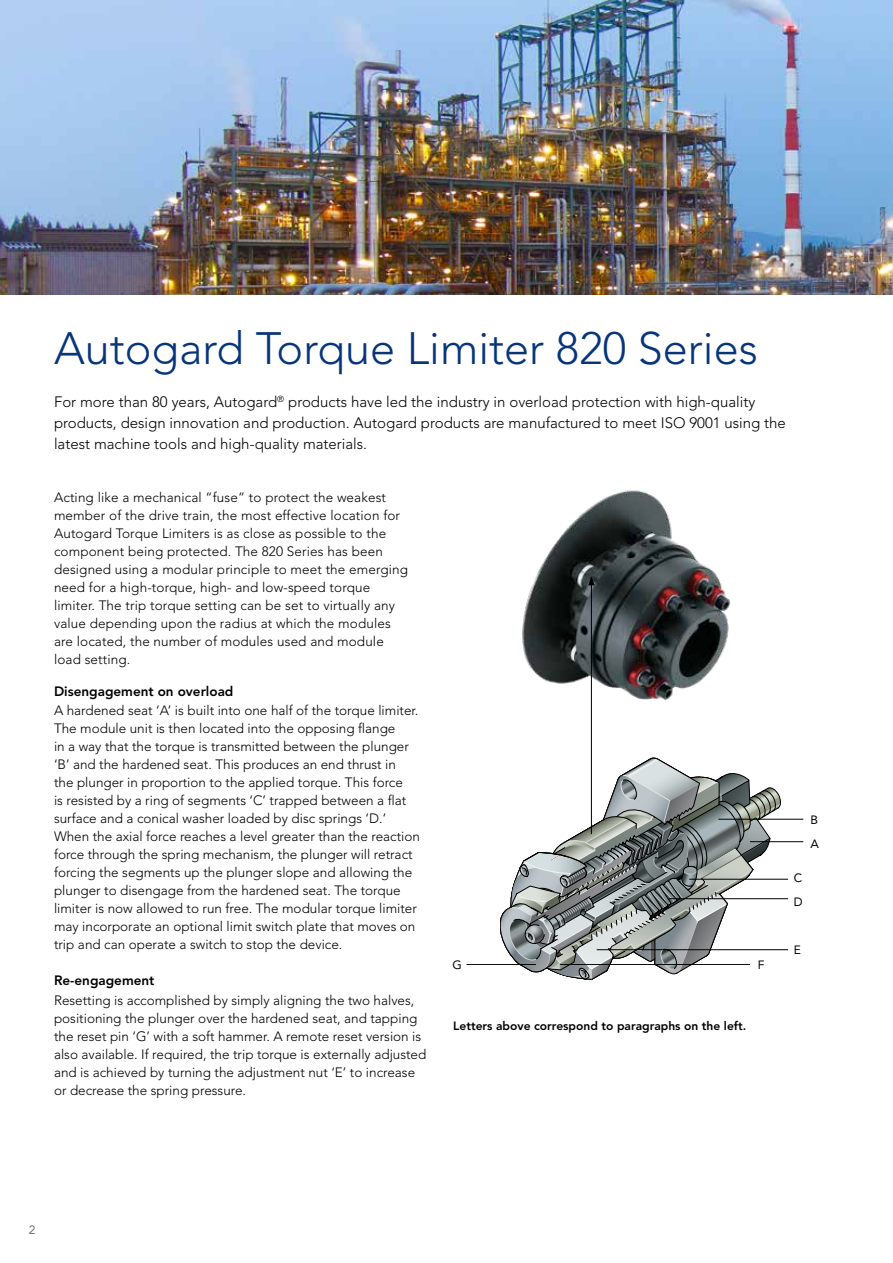
<style>
.page{position:relative;width:893px;height:1263px;background:#fff}
.page>*{position:absolute;margin:0;border:0;box-sizing:border-box;transform-origin:0 0}
.t1{font:300 45px "Avenir LT Std";color:#06357a}
.t2{font:300 15px/21px "Avenir LT Std";color:#000}
.t3{font:300 13.5px/18px "Avenir LT Std";color:#000}
.t4{font:800 13.5px "Avenir LT Std";color:#000}
.t5{font:800 12px "Avenir LT Std";color:#000}
.t6{font:12px "Avenir LT Std";color:#000}
.t7{font:12px "Avenir LT Std";color:#6d6e71}
</style>
<div class="page">
<svg style="left:500px;top:758px;width:281px;height:222px"></svg>
<hr style="left:750px;top:841px;width:53px;height:1px;background:#000">
<hr style="left:718px;top:819px;width:85px;height:1px;background:#000">
<img style="left:0;top:0;width:893px;height:295px">
<hr style="left:689px;top:879px;width:99px;height:1px;background:#000">
<hr style="left:669px;top:898px;width:119px;height:1px;background:#000">
<hr style="left:466px;top:964px;width:70px;height:1px;background:#000">
<hr style="left:597px;top:949px;width:191px;height:1px;background:#000">
<img style="left:522px;top:490px;width:209px;height:222px">
<hr style="left:560px;top:964px;width:190px;height:1px;background:#000">
<hr style="left:591px;top:583px;width:1px;height:251px;background:#000">
<svg style="left:588px;top:576px;width:7px;height:9px"></svg>
<h1 class="t1" style="left:54px;top:322px;width:705px">Autogard Torque Limiter 820 Series</h1>
<p class="t2" style="left:54px;top:391px;width:733px">For more than 80 years, Autogard<sup>®</sup> products have led the industry in overload protection with high-quality products, design innovation and production. Autogard products are manufactured to meet ISO 9001 using the latest machine tools and high-quality materials.</p>
<p class="t3" style="left:54px;top:489px;width:356px">Acting like a mechanical “fuse” to protect the weakest member of the drive train, the most effective location for Autogard Torque Limiters is as close as possible to the component being protected. The 820 Series has been designed using a modular principle to meet the emerging need for a high-torque, high- and low-speed torque limiter. The trip torque setting can be set to virtually any value depending upon the radius at which the modules are located, the number of modules used and module load setting.</p>
<p class="t4" style="left:54px;top:683px;width:181px">Disengagement on overload</p>
<p class="t3" style="left:54px;top:702px;width:367px">A hardened seat ‘A’ is built into one half of the torque limiter.<br>The module unit is then located into the opposing flange<br>in a way that the torque is transmitted between the plunger ‘B’ and the hardened seat. This produces an end thrust in<br>the plunger in proportion to the applied torque. This force<br>is resisted by a ring of segments ‘C’ trapped between a flat surface and a conical washer loaded by disc springs ‘D.’ When the axial force reaches a level greater than the reaction force through the spring mechanism, the plunger will retract forcing the segments up the plunger slope and allowing the plunger to disengage from the hardened seat. The torque limiter is now allowed to run free. The modular torque limiter may incorporate an optional limit switch plate that moves on trip and can operate a switch to stop the device.</p>
<p class="t4" style="left:54px;top:973px;width:102px">Re-engagement</p>
<p class="t3" style="left:54px;top:991px;width:374px">Resetting is accomplished by simply aligning the two halves, positioning the plunger over the hardened seat, and tapping the reset pin ‘G’ with a soft hammer. A remote reset version is also available. If required, the trip torque is externally adjusted and is achieved by turning the adjustment nut ‘E’ to increase or decrease the spring pressure.</p>
<p class="t6" style="left:758px;top:957px;width:8px">F</p>
<p class="t6" style="left:452px;top:958px;width:11px">G</p>
<p class="t5" style="left:453px;top:1018px;width:295px">Letters above correspond to paragraphs on the left.</p>
<p class="t6" style="left:810px;top:812px;width:9px">B</p>
<p class="t6" style="left:810px;top:836px;width:10px">A</p>
<p class="t6" style="left:794px;top:871px;width:10px">C</p>
<p class="t6" style="left:794px;top:895px;width:10px">D</p>
<p class="t6" style="left:794px;top:943px;width:9px">E</p>
<p class="t7" style="left:29px;top:1222px;width:8px">2</p>
</div>
